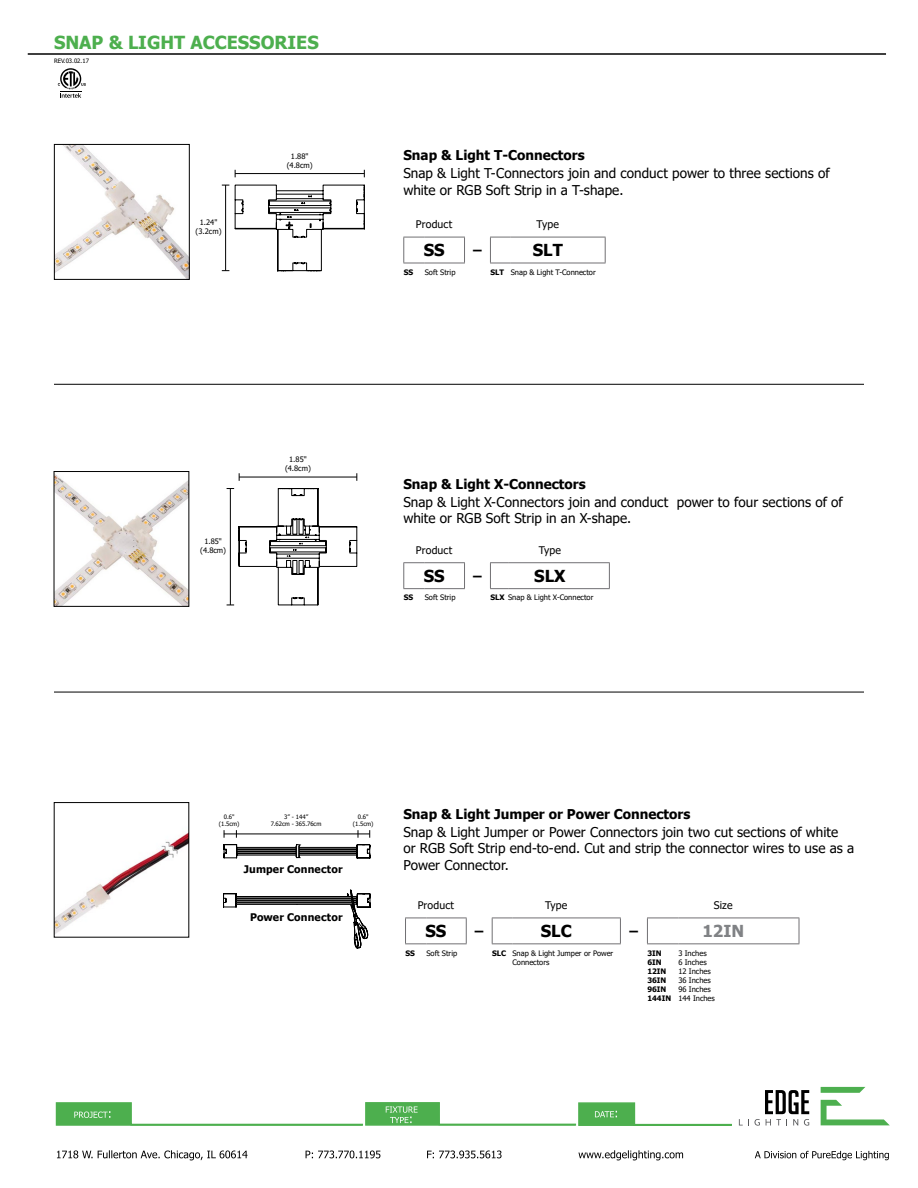
<style>
.page{position:relative;width:918px;height:1188px;background:#fff}
.page>*{position:absolute;margin:0;border:0;box-sizing:border-box;transform-origin:0 0}
.t1{font:700 18px "Tahoma";color:#4daf4e}
.t2{font:700 16.5px "Tahoma";color:#000}
.t3{font:700 16.5px "Tahoma";color:#808285}
.t4{font:13.5px/16.5px "Tahoma";letter-spacing:.005em;color:#000}
.t5{font:700 13.5px "Tahoma";color:#000}
.t6{font:10.5px "Tahoma";letter-spacing:.015em;color:#000}
.t7{font:700 10.5px "Tahoma";letter-spacing:.01em;color:#000}
.t8{font:7.5px/9px "Tahoma";color:#000;text-align:center}
.t9{font:700 7.5px/9px "Tahoma";color:#000}
.t10{font:6px/7.2px "Tahoma";color:#000;text-align:center}
.s1{font-weight:700}
</style>
<div class="page">
<svg style="left:55px;top:1102px;width:677px;height:24px"></svg>
<svg style="left:821px;top:1100px;width:68px;height:25px"></svg>
<svg style="left:821px;top:1087px;width:44px;height:6px"></svg>
<svg style="left:739px;top:1119px;width:10px;height:6px"></svg>
<svg style="left:755px;top:1090px;width:54px;height:36px"></svg>
<svg style="left:755px;top:1151px;width:134px;height:9px"></svg>
<svg style="left:57px;top:1150px;width:626px;height:10px"></svg>
<hr style="left:28px;top:53px;width:858px;height:2px;background:#000">
<hr style="left:508px;top:562px;width:102px;height:1px;background:#717073">
<svg style="left:490px;top:562px;width:18px;height:27px"></svg>
<hr style="left:508px;top:588px;width:102px;height:1px;background:#717073">
<hr style="left:425px;top:562px;width:40px;height:1px;background:#717073">
<svg style="left:464px;top:563px;width:1px;height:25px"></svg>
<svg style="left:609px;top:563px;width:1px;height:25px"></svg>
<svg style="left:403px;top:562px;width:22px;height:27px"></svg>
<hr style="left:425px;top:588px;width:40px;height:1px;background:#717073">
<hr style="left:511px;top:237px;width:95px;height:1px;background:#717073">
<svg style="left:490px;top:237px;width:21px;height:27px"></svg>
<hr style="left:511px;top:263px;width:95px;height:1px;background:#717073">
<hr style="left:425px;top:237px;width:40px;height:1px;background:#717073">
<svg style="left:464px;top:237px;width:1px;height:26px"></svg>
<svg style="left:605px;top:237px;width:1px;height:26px"></svg>
<svg style="left:403px;top:237px;width:22px;height:27px"></svg>
<hr style="left:425px;top:263px;width:40px;height:1px;background:#717073">
<hr style="left:426px;top:918px;width:41px;height:1px;background:#717073">
<svg style="left:466px;top:918px;width:1px;height:25px"></svg>
<svg style="left:405px;top:918px;width:21px;height:26px"></svg>
<hr style="left:426px;top:943px;width:41px;height:1px;background:#717073">
<hr style="left:647px;top:918px;width:31px;height:1px;background:#717073">
<svg style="left:647px;top:918px;width:1px;height:25px"></svg>
<hr style="left:678px;top:918px;width:121px;height:1px;background:#717073">
<svg style="left:799px;top:918px;width:1px;height:25px"></svg>
<hr style="left:647px;top:943px;width:31px;height:1px;background:#717073">
<hr style="left:678px;top:943px;width:121px;height:1px;background:#717073">
<hr style="left:512px;top:918px;width:109px;height:1px;background:#717073">
<svg style="left:620px;top:918px;width:1px;height:25px"></svg>
<svg style="left:492px;top:918px;width:20px;height:26px"></svg>
<hr style="left:512px;top:943px;width:109px;height:1px;background:#717073">
<img style="left:56px;top:833px;width:131px;height:101px">
<img style="left:56px;top:146px;width:131px;height:131px">
<div style="left:54px;top:144px;width:135px;height:135px;border:1px solid #000"></div>
<img style="left:56px;top:475px;width:131px;height:129px">
<hr style="left:54px;top:692px;width:810px;height:1px;background:#000">
<hr style="left:54px;top:384px;width:810px;height:1px;background:#000">
<svg style="left:58px;top:68px;width:28px;height:30px"></svg>
<hr style="left:235px;top:173px;width:129px;height:1px;background:#000">
<svg style="left:235px;top:185px;width:130px;height:86px"></svg>
<hr style="left:225px;top:185px;width:1px;height:86px;background:#000">
<hr style="left:239px;top:477px;width:118px;height:1px;background:#000">
<svg style="left:227px;top:488px;width:130px;height:118px"></svg>
<hr style="left:224px;top:834px;width:146px;height:1px;background:#000">
<svg style="left:224px;top:844px;width:146px;height:14px"></svg>
<svg style="left:223px;top:889px;width:147px;height:60px"></svg>
<div style="left:236px;top:896px;width:116px;height:2px;border:1px solid #000"></div>
<div style="left:236px;top:898px;width:116px;height:2px;border:1px solid #000"></div>
<h1 class="t1" style="left:54px;top:30px;width:264px">Snap &amp; Light accessories</h1>
<p class="t10" style="left:54px;top:57px;width:36px">REV.03.02.17</p>
<p class="t8" style="left:196px;top:218px;width:27px">1.24" (3.2cm)</p>
<p class="t8" style="left:287px;top:152px;width:27px">1.88" (4.8cm)</p>
<p class="t8" style="left:200px;top:537px;width:27px">1.85" (4.8cm)</p>
<p class="t8" style="left:285px;top:455px;width:27px">1.85" (4.8cm)</p>
<p class="t5" style="left:403px;top:146px;width:183px">Snap &amp; Light T-Connectors</p>
<p class="t4" style="left:403px;top:166px;width:428px">Snap &amp; Light T-Connectors join and conduct power to three sections of white or RGB Soft Strip in a T-shape.</p>
<p class="t6" style="left:416px;top:217px;width:38px">Product</p>
<p class="t6" style="left:537px;top:217px;width:24px">Type</p>
<p class="t2" style="left:424px;top:239px;width:22px">SS</p>
<p class="t5" style="left:473px;top:241px;width:10px">–</p>
<p class="t2" style="left:533px;top:239px;width:31px">SLT</p>
<p class="t9" style="left:404px;top:268px;width:11px">SS</p>
<p class="t8" style="left:425px;top:268px;width:32px">Soft Strip</p>
<p class="t8" style="left:490px;top:268px;width:107px"><span class="s1">SLT</span> Snap &amp; Light T-Connector</p>
<p class="t5" style="left:403px;top:474px;width:184px">Snap &amp; Light X-Connectors</p>
<p class="t4" style="left:403px;top:494px;width:441px">Snap &amp; Light X-Connectors join and conduct power to four sections of of white or RGB Soft Strip in an X-shape.</p>
<p class="t6" style="left:416px;top:543px;width:38px">Product</p>
<p class="t6" style="left:539px;top:543px;width:24px">Type</p>
<p class="t2" style="left:424px;top:564px;width:22px">SS</p>
<p class="t5" style="left:473px;top:566px;width:10px">–</p>
<p class="t2" style="left:534px;top:564px;width:33px">SLX</p>
<p class="t9" style="left:404px;top:593px;width:11px">SS</p>
<p class="t8" style="left:425px;top:594px;width:32px">Soft Strip</p>
<p class="t8" style="left:490px;top:594px;width:104px"><span class="s1">SLX</span> Snap &amp; Light X-Connector</p>
<p class="t10" style="left:219px;top:813px;width:22px">0.6" (1.5cm)</p>
<p class="t10" style="left:353px;top:813px;width:22px">0.6" (1.5cm)</p>
<p class="t7" style="left:244px;top:862px;width:100px">Jumper Connector</p>
<p class="t7" style="left:250px;top:910px;width:94px">Power Connector</p>
<p class="t10" style="left:271px;top:813px;width:52px">3” - 144”<br>7.62cm - 365.76cm</p>
<p class="t5" style="left:403px;top:804px;width:289px">Snap &amp; Light Jumper or Power Connectors</p>
<p class="t4" style="left:403px;top:824px;width:452px">Snap &amp; Light Jumper or Power Connectors join two cut sections of white<br>or RGB Soft Strip end-to-end. Cut and strip the connector wires to use as a<br>Power Connector.</p>
<p class="t6" style="left:418px;top:898px;width:38px">Product</p>
<p class="t6" style="left:545px;top:898px;width:24px">Type</p>
<p class="t6" style="left:714px;top:898px;width:20px">Size</p>
<p class="t2" style="left:425px;top:920px;width:22px">SS</p>
<p class="t5" style="left:475px;top:922px;width:10px">–</p>
<p class="t2" style="left:541px;top:920px;width:31px">SLC</p>
<p class="t5" style="left:630px;top:922px;width:10px">–</p>
<p class="t3" style="left:702px;top:920px;width:43px">12In</p>
<p class="t9" style="left:406px;top:949px;width:11px">SS</p>
<p class="t8" style="left:426px;top:949px;width:32px">Soft Strip</p>
<p class="t8" style="left:512px;top:949px;width:102px;text-align:left;text-indent:-20px"><span class="s1">SLC</span> Snap &amp; Light Jumper or Power<br>Connectors</p>
<p class="t9" style="left:647px;top:949px;width:20px">3IN<br>6IN<br>12IN<br>36IN<br>96IN<br>144IN</p>
<p class="t8" style="left:678px;top:949px;width:38px;text-align:left">3 Inches<br>6 Inches<br>12 Inches<br>36 Inches<br>96 Inches<br>144 Inches</p>
</div>
